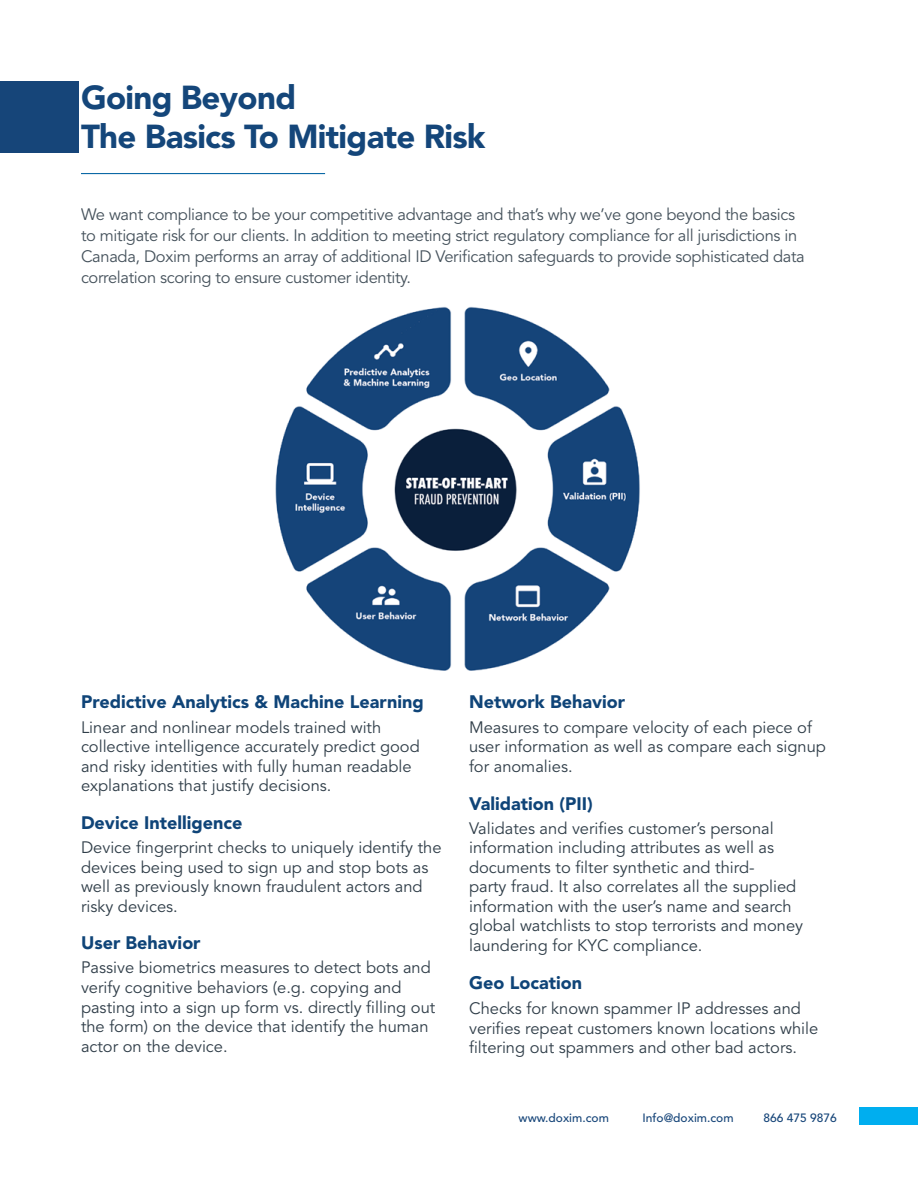
<style>
.page{position:relative;width:918px;height:1188px;background:#fff}
.page>*{position:absolute;margin:0;border:0;box-sizing:border-box;transform-origin:0 0}
.t1{font:900 33px "Avenir LT Std";letter-spacing:-.02em;color:#14467a}
.t2{font:900 18px "Avenir LT Std";color:#0f4478}
.t3{font:16.5px/19.5px "Avenir LT Std";color:#303e49}
.t4{font:16.5px/21px "Avenir LT Std";letter-spacing:-.02em;color:#303e49}
.t5{font:500 12px "Avenir LT Std";color:#164579}
</style>
<div class="page">
<div style="left:860px;top:1107px;width:58px;height:17px;background:#00aeef"></div>
<hr style="left:81px;top:173px;width:244px;height:1px;background:#0c69a6">
<div style="left:0;top:81px;width:78px;height:71px;background:#164579"></div>
<img style="left:275px;top:307px;width:365px;height:364px">
<p class="t1" style="left:81px;top:78px;width:217px">Going Beyond</p>
<p class="t1" style="left:81px;top:116px;width:406px">The Basics To Mitigate Risk</p>
<p class="t4" style="left:81px;top:204px;width:725px">We want compliance to be your competitive advantage and that’s why we’ve gone beyond the basics to mitigate risk for our clients. In addition to meeting strict regulatory compliance for all jurisdictions in Canada, Doxim performs an array of additional ID Verification safeguards to provide sophisticated data correlation scoring to ensure customer identity.</p>
<p class="t2" style="left:81px;top:691px;width:344px">Predictive Analytics &amp; Machine Learning</p>
<p class="t3" style="left:81px;top:718px;width:340px">Linear and nonlinear models trained with collective intelligence accurately predict good and risky identities with fully human readable explanations that justify decisions.</p>
<p class="t2" style="left:81px;top:812px;width:163px">Device Intelligence</p>
<p class="t3" style="left:81px;top:838px;width:362px">Device fingerprint checks to uniquely identify the devices being used to sign up and stop bots as well as previously known fraudulent actors and risky devices.</p>
<p class="t2" style="left:81px;top:932px;width:121px">User Behavior</p>
<p class="t3" style="left:81px;top:959px;width:356px">Passive biometrics measures to detect bots and verify cognitive behaviors (e.g. copying and pasting into a sign up form vs. directly filling out the form) on the device that identify the human actor on the device.</p>
<p class="t2" style="left:469px;top:691px;width:157px">Network Behavior</p>
<p class="t3" style="left:469px;top:718px;width:358px">Measures to compare velocity of each piece of user information as well as compare each signup for anomalies.</p>
<p class="t2" style="left:469px;top:792px;width:125px">Validation (PII)</p>
<p class="t3" style="left:469px;top:819px;width:336px">Validates and verifies customer’s personal information including attributes as well as documents to filter synthetic and third-<br>party fraud. It also correlates all the supplied information with the user’s name and search global watchlists to stop terrorists and money laundering for KYC compliance.</p>
<p class="t2" style="left:469px;top:972px;width:114px">Geo Location</p>
<p class="t3" style="left:469px;top:999px;width:351px">Checks for known spammer IP addresses and verifies repeat customers known locations while filtering out spammers and other bad actors.</p>
<p class="t5" style="left:519px;top:1111px;width:92px">www.doxim.com</p>
<p class="t5" style="left:643px;top:1111px;width:92px">Info@doxim.com</p>
<p class="t5" style="left:764px;top:1111px;width:75px">866 475 9876</p>
</div>
